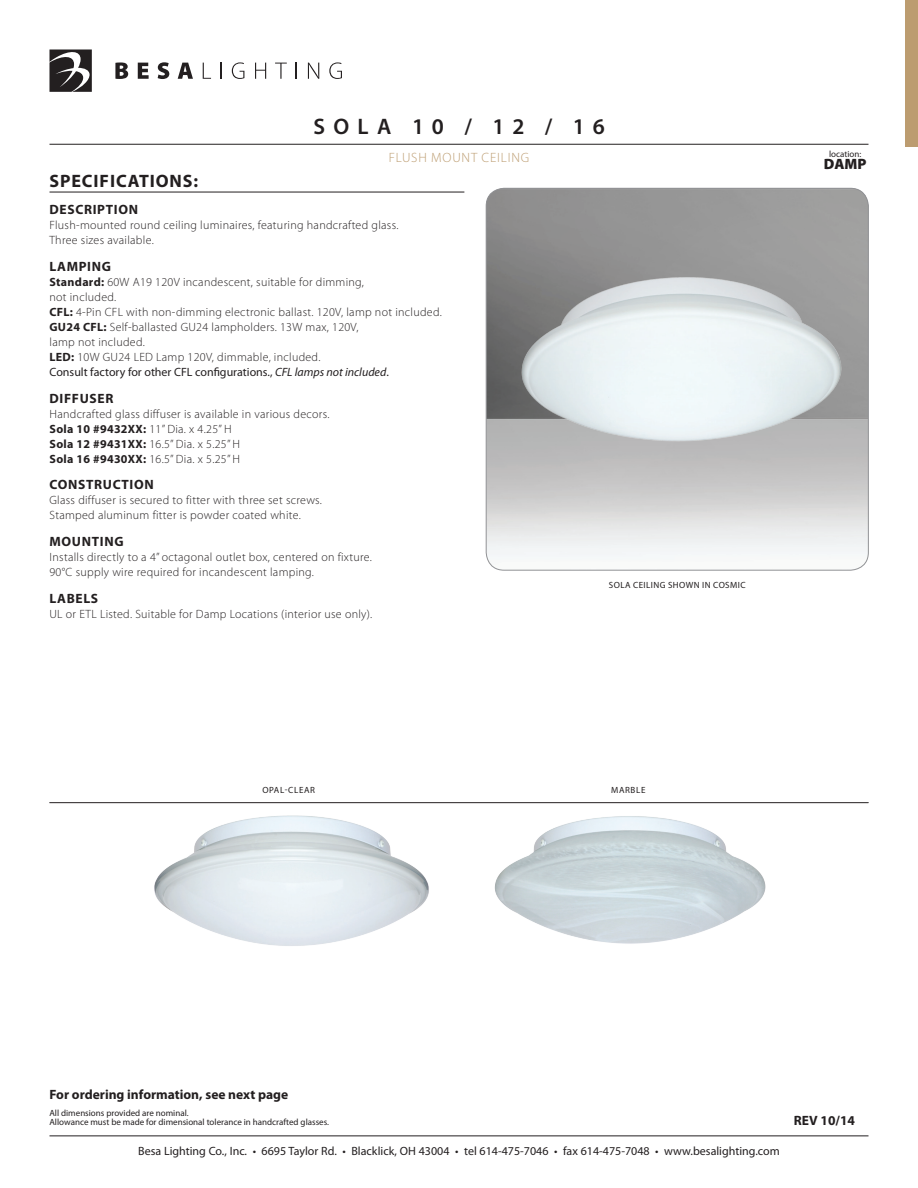
<style>
.page{position:relative;width:918px;height:1188px;background:#fff}
.page>*{position:absolute;margin:0;border:0;box-sizing:border-box;transform-origin:0 0}
.t1{font:600 22.5px "Myriad Pro";letter-spacing:.36em;color:#231f20}
.t2{font:700 18px "Myriad Pro";letter-spacing:.05em;color:#231f20}
.t3{font:900 15px "Myriad Pro";color:#231f20}
.t4{font:700 13.5px "Myriad Pro";letter-spacing:.05em;color:#231f20}
.t5{font:700 13.5px "Myriad Pro";color:#231f20}
.t6{font:300 13.5px "Myriad Pro";letter-spacing:.06em;color:#bc9c70}
.t7{font:300 12px/15px "Myriad Pro";letter-spacing:.025em;color:#231f20}
.t8{font:12px "Myriad Pro";color:#231f20}
.t9{font:9px/9px "Myriad Pro";color:#231f20}
.t10{font:9px "Myriad Pro";letter-spacing:.045em;color:#231f20}
.s1{font-weight:700}
.s2{font-weight:400}
.s3{font-weight:400;font-style:italic}
</style>
<div class="page">
<hr style="left:50px;top:1136px;width:818px;height:1px;background:#231f20">
<svg style="left:115px;top:62px;width:13px;height:17px"></svg>
<svg style="left:138px;top:63px;width:11px;height:16px"></svg>
<svg style="left:158px;top:62px;width:11px;height:17px"></svg>
<svg style="left:178px;top:63px;width:15px;height:16px"></svg>
<svg style="left:203px;top:63px;width:8px;height:16px"></svg>
<svg style="left:221px;top:63px;width:1px;height:16px"></svg>
<svg style="left:232px;top:62px;width:12px;height:17px"></svg>
<svg style="left:255px;top:63px;width:11px;height:16px"></svg>
<svg style="left:275px;top:63px;width:12px;height:16px"></svg>
<svg style="left:296px;top:63px;width:1px;height:16px"></svg>
<svg style="left:308px;top:63px;width:11px;height:16px"></svg>
<svg style="left:329px;top:62px;width:13px;height:17px"></svg>
<svg style="left:50px;top:50px;width:42px;height:42px"></svg>
<hr style="left:50px;top:144px;width:818px;height:1px;background:#231f20">
<div style="left:905px;top:1px;width:13px;height:146px;background:#bc9c70"></div>
<img style="left:486px;top:188px;width:382px;height:382px">
<hr style="left:50px;top:192px;width:414px;height:1px;background:#231f20">
<img style="left:494px;top:816px;width:272px;height:128px">
<img style="left:154px;top:815px;width:275px;height:131px">
<img style="left:512px;top:265px;width:343px;height:185px">
<hr style="left:50px;top:802px;width:818px;height:1px;background:#231f20">
<h1 class="t1" style="left:313px;top:113px;width:293px">Sola 10 / 12 / 16</h1>
<p class="t6" style="left:389px;top:149px;width:142px">flush mount ceiling</p>
<p class="t9" style="left:829px;top:149px;width:34px">location:</p>
<p class="t3" style="left:824px;top:154px;width:44px">DAMP</p>
<h2 class="t2" style="left:50px;top:170px;width:150px">SPECIFICATIONS:</h2>
<p class="t4" style="left:50px;top:201px;width:90px">DESCRIPTION</p>
<p class="t7" style="left:50px;top:218px;width:350px">Flush-mounted round ceiling luminaires, featuring handcrafted glass.<br>Three sizes available.</p>
<p class="t4" style="left:50px;top:258px;width:63px">LAMPING</p>
<p class="t7" style="left:50px;top:275px;width:394px"><span class="s1">Standard:</span> 60W A19 120V incandescent, suitable for dimming,<br>not included.<br><span class="s1">CFL:</span> 4-Pin CFL with non-dimming electronic ballast. 120V, lamp not included.<br><span class="s1">GU24 CFL:</span> Self-ballasted GU24 lampholders. 13W max, 120V,<br>lamp not included.<br><span class="s1">LED:</span> 10W GU24 LED Lamp 120V, dimmable, included.<br><span class="s2">Consult factory for other CFL configurations.,</span> <span class="s3">CFL lamps not included</span><span class="s2">.</span></p>
<p class="t4" style="left:50px;top:390px;width:65px">DIFFUSER</p>
<p class="t7" style="left:50px;top:407px;width:281px">Handcrafted glass diffuser is available in various decors.<br><span class="s1">Sola 10 #9432XX:</span> 11” Dia. x 4.25” H<br><span class="s1">Sola 12 #9431XX:</span> 16.5” Dia. x 5.25” H<br><span class="s1">Sola 16 #9430XX:</span> 16.5” Dia. x 5.25” H</p>
<p class="t4" style="left:50px;top:475px;width:106px">CONSTRUCTION</p>
<p class="t7" style="left:50px;top:492px;width:274px">Glass diffuser is secured to fitter with three set screws.<br>Stamped aluminum fitter is powder coated white.</p>
<p class="t4" style="left:50px;top:532px;width:76px">MOUNTING</p>
<p class="t7" style="left:50px;top:549px;width:324px">Installs directly to a 4” octagonal outlet box, centered on fixture.<br>90°C supply wire required for incandescent lamping.</p>
<p class="t4" style="left:50px;top:589px;width:50px">LABELS</p>
<p class="t7" style="left:50px;top:606px;width:324px">UL or ETL Listed. Suitable for Damp Locations (interior use only).</p>
<p class="t10" style="left:609px;top:579px;width:138px">Sola ceiling shown in Cosmic</p>
<p class="t9" style="left:262px;top:786px;width:54px">Opal-Clear</p>
<p class="t9" style="left:611px;top:786px;width:36px">Marble</p>
<p class="t5" style="left:50px;top:1086px;width:240px">For ordering information, see next page</p>
<p class="t9" style="left:50px;top:1108px;width:281px">All dimensions provided are nominal.<br>Allowance must be made for dimensional tolerance in handcrafted glasses.</p>
<p class="t8" style="left:138px;top:1144px;width:643px">Besa Lighting Co., Inc. • 6695 Taylor Rd. • Blacklick, OH 43004 • tel 614-475-7046 • fax 614-475-7048 • www.besalighting.com</p>
<p class="t4" style="left:794px;top:1112px;width:63px">REV 10/14</p>
</div>
